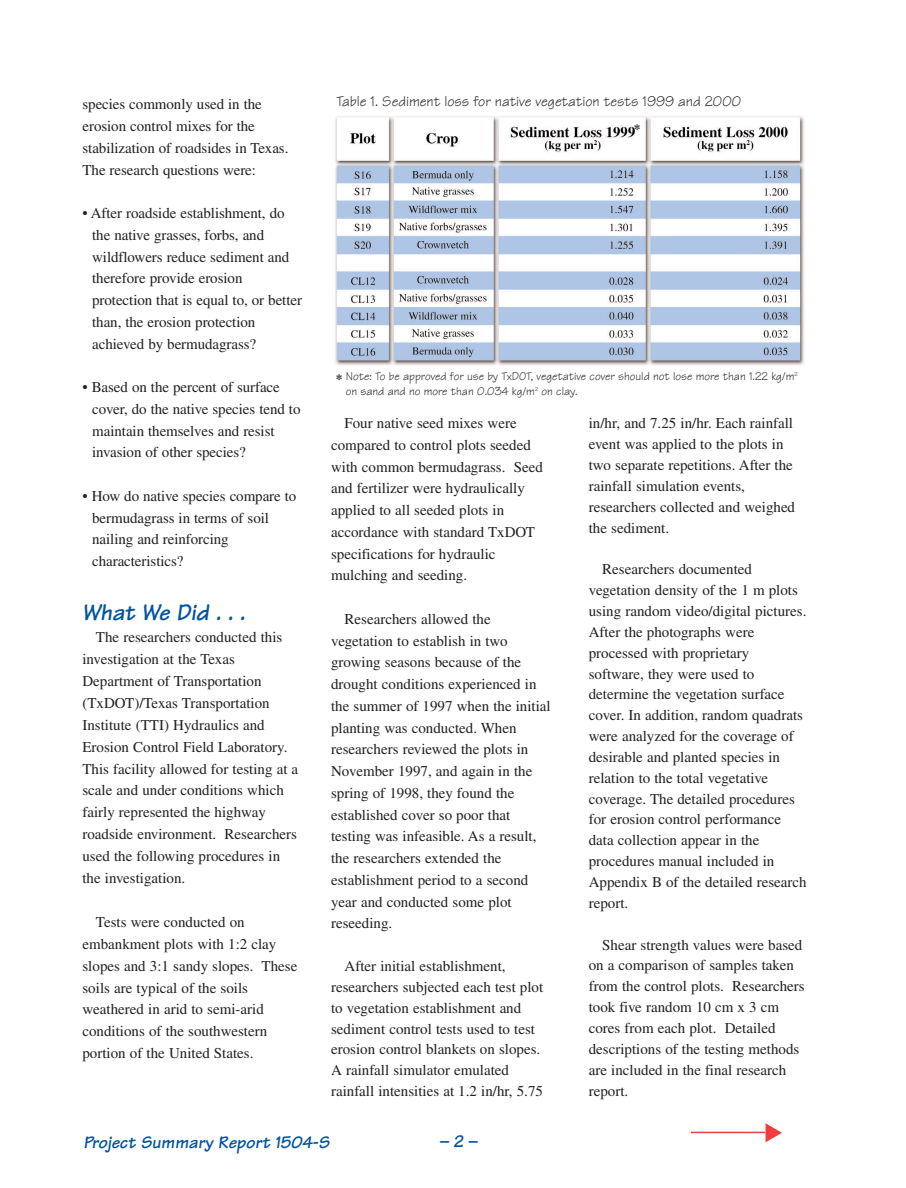
<style>
.page{position:relative;width:906px;height:1188px;background:#fff}
.page>*{position:absolute;margin:0;border:0;box-sizing:border-box;transform-origin:0 0}
.t1{font:700 24px "Tekton";color:#0053a0}
.t2{font:700 18px "Tekton";color:#0053a0}
.t3{font:condensed 18px "Times New Roman";color:#231f20}
.t4{font:15px/21.8px "Times";color:#231f20}
.t5{font:15px "Tekton";color:#231f20}
.t6{font:12px/15px "Tekton";color:#231f20}
</style>
<div class="page">
<hr style="left:691px;top:1132px;width:74px;height:1px;background:#ef3e42">
<svg style="left:766px;top:1123px;width:16px;height:19px"></svg>
<img style="left:335px;top:116px;width:470px;height:250px">
<p class="t4" style="left:82px;top:95px;width:208px">species commonly used in the erosion control mixes for the stabilization of roadsides in Texas.<br>The research questions were:</p>
<p class="t4" style="left:92px;top:204px;width:211px;text-indent:-10px">• After roadside establishment, do the native grasses, forbs, and wildflowers reduce sediment and therefore provide erosion protection that is equal to, or better than, the erosion protection achieved by bermudagrass?</p>
<p class="t4" style="left:92px;top:378px;width:210px;text-indent:-10px">• Based on the percent of surface cover, do the native species tend to maintain themselves and resist invasion of other species?</p>
<p class="t4" style="left:92px;top:486px;width:206px;text-indent:-10px">• How do native species compare to bermudagrass in terms of soil nailing and reinforcing characteristics?</p>
<h1 class="t1" style="left:82px;top:604px;width:168px">What We Did . . .</h1>
<p class="t4" style="left:82px;top:628px;width:217px;text-indent:14px">The researchers conducted this investigation at the Texas<br>Department of Transportation (TxDOT)/Texas Transportation<br>Institute (TTI) Hydraulics and<br>Erosion Control Field Laboratory.<br>This facility allowed for testing at a scale and under conditions which fairly represented the highway roadside environment. Researchers used the following procedures in the investigation.</p>
<p class="t4" style="left:82px;top:912px;width:216px;text-indent:14px">Tests were conducted on embankment plots with 1:2 clay slopes and 3:1 sandy slopes. These soils are typical of the soils weathered in arid to semi-arid conditions of the southwestern portion of the United States.</p>
<p class="t5" style="left:336px;top:96px;width:406px">Table 1. Sediment loss for native vegetation tests 1999 and 2000</p>
<p class="t3" style="left:634px;top:124px;width:8px">*</p>
<p class="t6" style="left:346px;top:370px;width:454px">Note: To be approved for use by TxDOT, vegetative cover should not lose more than 1.22 kg/m<sup>2 </sup>on sand and no more than 0.034 kg/m<sup>2</sup> on clay.</p>
<p class="t3" style="left:336px;top:374px;width:8px">*</p>
<p class="t4" style="left:331px;top:414px;width:213px;text-indent:14px">Four native seed mixes were compared to control plots seeded with common bermudagrass. Seed and fertilizer were hydraulically applied to all seeded plots in accordance with standard TxDOT specifications for hydraulic mulching and seeding.</p>
<p class="t4" style="left:331px;top:609px;width:221px;text-indent:14px">Researchers allowed the vegetation to establish in two growing seasons because of the drought conditions experienced in the summer of 1997 when the initial planting was conducted. When researchers reviewed the plots in<br>November 1997, and again in the spring of 1998, they found the established cover so poor that testing was infeasible. As a result, the researchers extended the establishment period to a second year and conducted some plot reseeding.</p>
<p class="t4" style="left:331px;top:957px;width:214px;line-height:20.9px;text-indent:14px">After initial establishment, researchers subjected each test plot to vegetation establishment and sediment control tests used to test erosion control blankets on slopes.<br>A rainfall simulator emulated rainfall intensities at 1.2 in/hr, 5.75</p>
<p class="t4" style="left:589px;top:414px;width:208px;line-height:20.9px">in/hr, and 7.25 in/hr. Each rainfall event was applied to the plots in two separate repetitions. After the rainfall simulation events, researchers collected and weighed the sediment.</p>
<p class="t4" style="left:589px;top:560px;width:220px;line-height:20.9px;text-indent:14px">Researchers documented vegetation density of the 1 m plots using random video/digital pictures.<br>After the photographs were processed with proprietary software, they were used to determine the vegetation surface cover. In addition, random quadrats were analyzed for the coverage of desirable and planted species in relation to the total vegetative coverage. The detailed procedures for erosion control performance data collection appear in the procedures manual included in<br>Appendix B of the detailed research report.</p>
<p class="t4" style="left:589px;top:936px;width:217px;line-height:20.9px;text-indent:14px">Shear strength values were based on a comparison of samples taken from the control plots. Researchers took five random 10 cm x 3 cm cores from each plot. Detailed descriptions of the testing methods are included in the final research report.</p>
<p class="t2" style="left:83px;top:1136px;width:250px">Project Summary Report 1504-S</p>
<p class="t2" style="left:439px;top:1135px;width:42px">– 2 –</p>
</div>
